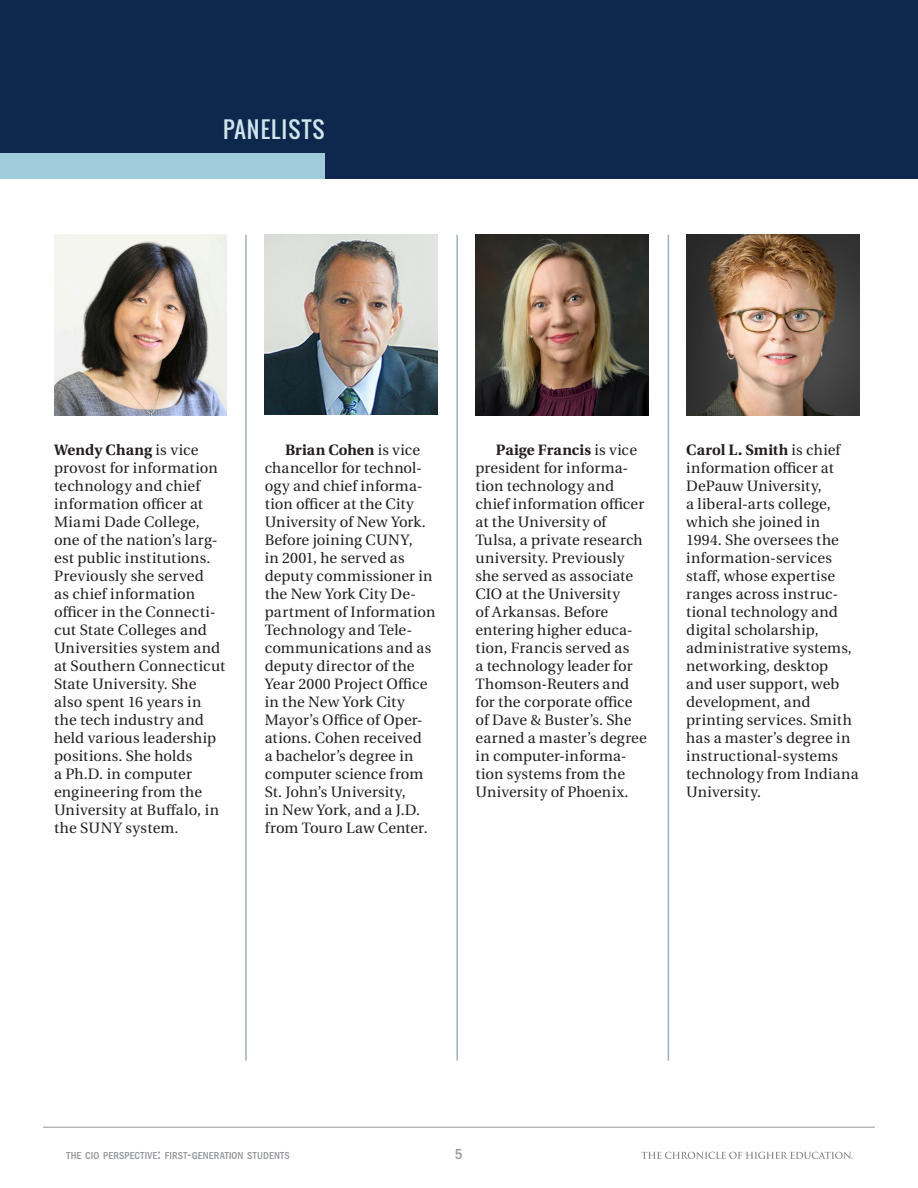
<style>
.page{position:relative;width:918px;height:1188px;background:#fff}
.page>*{position:absolute;margin:0;border:0;box-sizing:border-box;transform-origin:0 0}
.Section_Headers{font:22.5px "Oswald";letter-spacing:.05em;color:#d0e5ec}
.p1_2018Reports{font:15px/18px "Heuristica";letter-spacing:.01em;color:#231f20}
.t1{font:500 condensed 15px "ITC Franklin Gothic Std";color:#939598}
.t2{font:500 condensed 10.5px "ITC Franklin Gothic Std";letter-spacing:.015em;color:#939598}
.s1{font-weight:700}
.s2{font-size:15px}
</style>
<div class="page">
<hr style="left:43px;top:1127px;width:832px;height:1px;background:#939598">
<svg style="left:641px;top:1152px;width:212px;height:7px"></svg>
<div style="left:0;top:0;width:918px;height:178px;background:#0e284d"></div>
<img style="left:54px;top:235px;width:173px;height:181px">
<img style="left:265px;top:235px;width:173px;height:179px">
<img style="left:476px;top:235px;width:172px;height:181px">
<img style="left:686px;top:235px;width:173px;height:181px">
<hr style="left:245px;top:235px;width:2px;height:826px;background:#9cb1c0">
<hr style="left:456px;top:235px;width:2px;height:826px;background:#9cb1c0">
<hr style="left:668px;top:235px;width:1px;height:826px;background:#9cb1c0">
<div style="left:0;top:153px;width:325px;height:25px;background:#a0cbda"></div>
<p class="Section_Headers" style="left:223px;top:113px;width:103px">PANELISTS</p>
<p class="p1_2018Reports" style="left:54px;top:441px;width:173px"><span class="s1">Wendy Chang</span> is vice provost for information technology and chief information officer at<br>Miami Dade College, one of the nation’s larg&shy;est public institutions.<br>Previously she served<br>as chief information officer in the Connecti&shy;cut State Colleges and<br>Universities system and at Southern Connecticut<br>State University. She also spent 16 years in the tech industry and held various leadership positions. She holds<br>a Ph.D. in computer engineering from the<br>University at Buffalo, in the SUNY system.</p>
<p class="p1_2018Reports" style="left:265px;top:441px;width:172px;text-indent:20px"><span class="s1">Brian Cohen</span> is vice chancellor for technol&shy;ogy and chief informa&shy;tion officer at the City<br>University of New York.<br>Before joining CUNY,<br>in 2001, he served as deputy commissioner in the New York City De&shy;partment of Information<br>Technology and Tele&shy;communications and as deputy director of the<br>Year 2000 Project Office in the New York City<br>Mayor’s Office of Oper&shy;ations. Cohen received<br>a bachelor’s degree in computer science from<br>St. John’s University,<br>in New York, and a J.D. from Touro Law Center.</p>
<p class="p1_2018Reports" style="left:476px;top:441px;width:173px;text-indent:20px"><span class="s1">Paige Francis</span> is vice president for informa&shy;tion technology and chief information officer at the University of<br>Tulsa, a private research university. Previously she served as associate<br>CIO at the University<br>of Arkansas. Before entering higher educa&shy;tion, Francis served as<br>a technology leader for<br>Thomson-Reuters and for the corporate office of Dave &amp; Buster’s. She earned a master’s degree in computer-informa&shy;tion systems from the<br>University of Phoenix.</p>
<p class="p1_2018Reports" style="left:686px;top:441px;width:174px"><span class="s1">Carol L. Smith</span> is chief information officer at<br>DePauw University,<br>a liberal-arts college, which she joined in<br>1994. She oversees the information-services staff, whose expertise ranges across instruc&shy;tional technology and digital scholarship, administrative systems, networking, desktop and user support, web development, and printing services. Smith has a master’s degree in instructional-systems technology from Indiana<br>University.</p>
<p class="t2" style="left:67px;top:1150px;width:225px">THE CIO PERSPECTIVE<span class="s2">:</span> FIRST<span class="s2">-</span>GENERATION STUDENTS</p>
<p class="t1" style="left:455px;top:1146px;width:9px">5</p>
</div>
